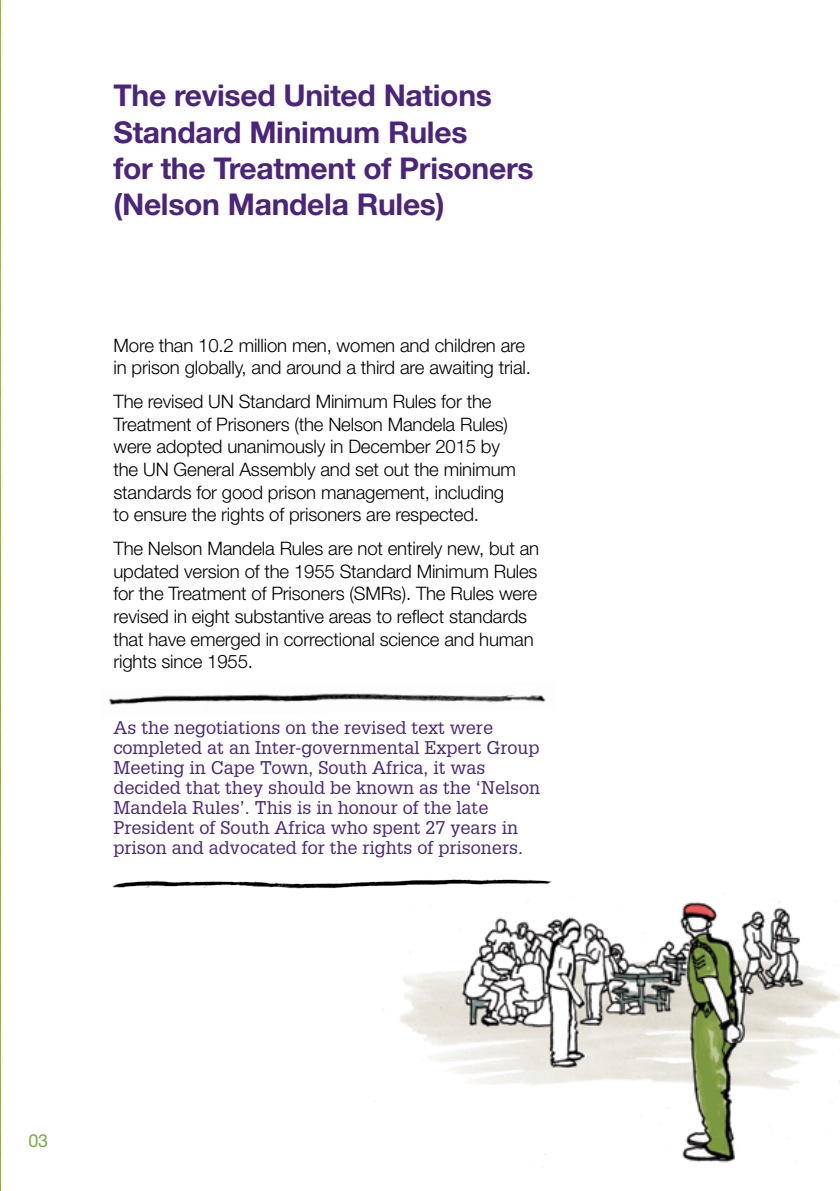
<style>
.page{position:relative;width:840px;height:1191px;background:#fff}
.page>*{position:absolute;margin:0;border:0;box-sizing:border-box;transform-origin:0 0}
.t1{font:700 30px/36px "Helvetica Neue LT Std";letter-spacing:-.01em;color:#4b247b}
.t2{font:300 18.6px/22.6px "Helvetica Neue LT Std";letter-spacing:-.01em;color:#000}
.t3{font:18px/20px "Glypha";color:#4b247b}
.t4{font:18px "Helvetica Neue LT Std";color:#78aa42}
</style>
<div class="page">
<img style="left:0;top:0;width:1px;height:1191px">
<img style="left:383px;top:901px;width:456px;height:262px">
<img style="left:108px;top:693px;width:438px;height:12px">
<img style="left:112px;top:879px;width:440px;height:10px">
<h1 class="t1" style="left:113px;top:77px;width:421px">The revised United Nations<br>Standard Minimum Rules<br>for the Treatment of Prisoners (Nelson Mandela Rules)</h1>
<p class="t2" style="left:113px;top:333px;width:419px">More than 10.2 million men, women and children are in prison globally, and around a third are awaiting trial.</p>
<p class="t2" style="left:113px;top:390px;width:404px">The revised UN Standard Minimum Rules for the Treatment of Prisoners (the Nelson Mandela Rules) were adopted unanimously in December 2015 by the UN General Assembly and set out the minimum standards for good prison management, including to ensure the rights of prisoners are respected.</p>
<p class="t2" style="left:113px;top:537px;width:427px">The Nelson Mandela Rules are not entirely new, but an updated version of the 1955 Standard Minimum Rules for the Treatment of Prisoners (SMRs). The Rules were revised in eight substantive areas to reflect standards that have emerged in correctional science and human rights since 1955.</p>
<p class="t3" style="left:113px;top:716px;width:428px">As the negotiations on the revised text were completed at an Inter-governmental Expert Group Meeting in Cape Town, South Africa, it was decided that they should be known as the ‘Nelson Mandela Rules’. This is in honour of the late President of South Africa who spent 27 years in prison and advocated for the rights of prisoners.</p>
<p class="t4" style="left:28px;top:1130px;width:21px">03</p>
</div>
